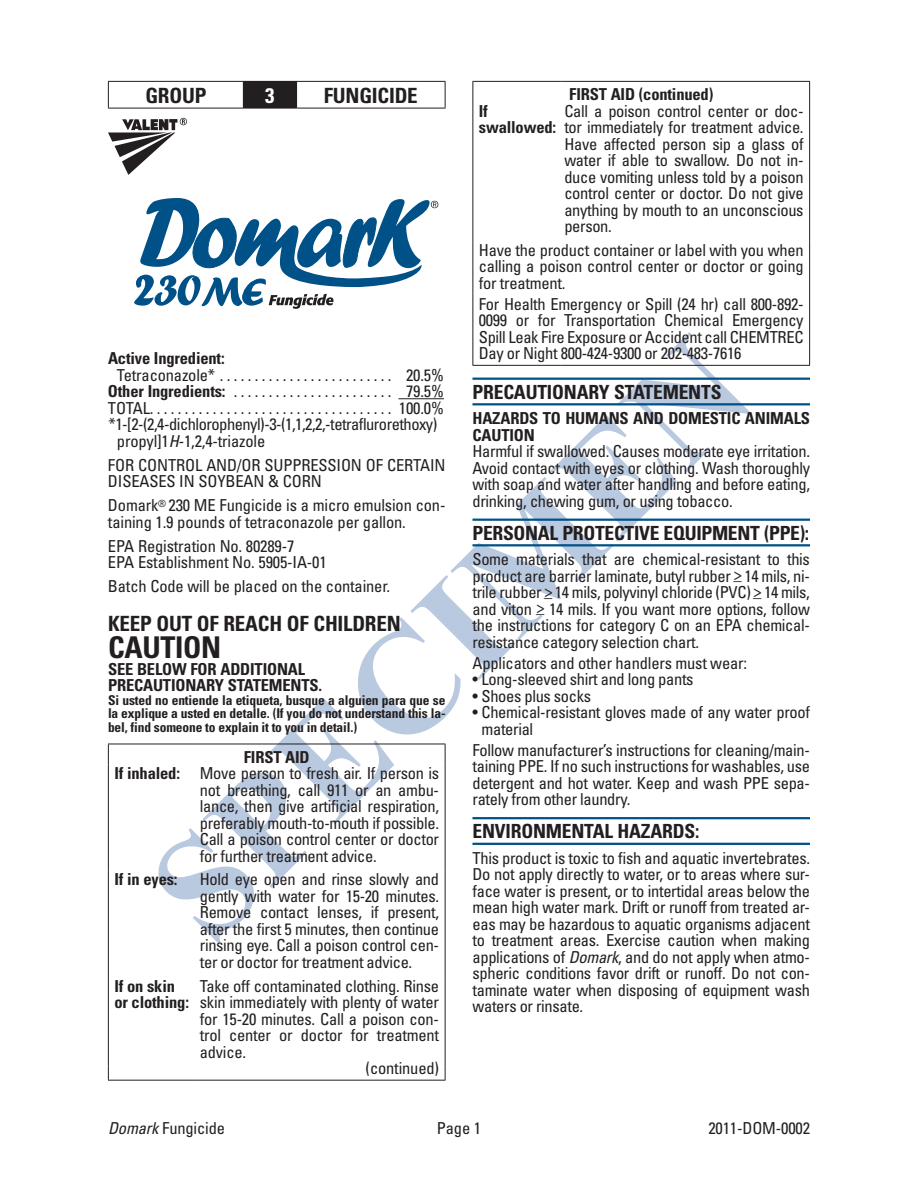
<style>
.page{position:relative;width:918px;height:1188px;background:#fff}
.page>*{position:absolute;margin:0;border:0;box-sizing:border-box;transform-origin:0 0}
.t1{font:700 condensed 30px "Univers";letter-spacing:-.01em;color:#231f20}
.t2{font:700 condensed 21px "Univers";letter-spacing:-.01em;color:#231f20}
.t3{font:700 condensed 21px "Univers";color:#fff}
.t4{font:700 condensed 19.5px "Univers";letter-spacing:-.01em;color:#231f20}
.t5{font:condensed 16.5px/16.5px "Univers";letter-spacing:-.02em;color:#231f20;text-align:justify}
.t6{font:700 condensed 16.5px/16.5px "Univers";letter-spacing:-.01em;color:#231f20}
.t7{font:700 condensed 13.5px/13.5px "Univers";letter-spacing:-.01em;color:#231f20;text-align:justify}
.s1{font-weight:700}
.s2{font-style:italic}
</style>
<div class="page">
<svg style="left:155px;top:332px;width:595px;height:612px"></svg>
<hr style="left:472px;top:378px;width:338px;height:2px;background:#005187">
<hr style="left:472px;top:403px;width:338px;height:2px;background:#005187">
<hr style="left:472px;top:519px;width:338px;height:2px;background:#005187">
<hr style="left:472px;top:544px;width:338px;height:2px;background:#005187">
<hr style="left:472px;top:817px;width:338px;height:2px;background:#005187">
<hr style="left:472px;top:843px;width:338px;height:2px;background:#005187">
<hr style="left:472px;top:81px;width:89px;height:1px;background:#231f20">
<svg style="left:472px;top:82px;width:1px;height:20px"></svg>
<hr style="left:561px;top:81px;width:249px;height:1px;background:#231f20">
<svg style="left:809px;top:82px;width:1px;height:20px"></svg>
<hr style="left:472px;top:102px;width:1px;height:139px;background:#231f20">
<hr style="left:809px;top:102px;width:1px;height:139px;background:#231f20">
<hr style="left:472px;top:241px;width:1px;height:124px;background:#231f20">
<hr style="left:809px;top:241px;width:1px;height:124px;background:#231f20">
<hr style="left:472px;top:365px;width:89px;height:1px;background:#231f20">
<hr style="left:561px;top:365px;width:249px;height:1px;background:#231f20">
<hr style="left:398px;top:398px;width:46px;height:1px;background:#231f20">
<svg style="left:108px;top:1067px;width:1px;height:13px"></svg>
<svg style="left:445px;top:1067px;width:1px;height:13px"></svg>
<hr style="left:108px;top:1080px;width:89px;height:1px;background:#231f20">
<hr style="left:197px;top:1080px;width:249px;height:1px;background:#231f20">
<hr style="left:108px;top:765px;width:1px;height:106px;background:#231f20">
<hr style="left:445px;top:765px;width:1px;height:106px;background:#231f20">
<hr style="left:108px;top:871px;width:1px;height:106px;background:#231f20">
<hr style="left:445px;top:871px;width:1px;height:106px;background:#231f20">
<hr style="left:108px;top:977px;width:1px;height:90px;background:#231f20">
<hr style="left:445px;top:977px;width:1px;height:90px;background:#231f20">
<hr style="left:108px;top:744px;width:89px;height:1px;background:#231f20">
<svg style="left:108px;top:744px;width:1px;height:21px"></svg>
<hr style="left:197px;top:744px;width:249px;height:1px;background:#231f20">
<svg style="left:445px;top:744px;width:1px;height:21px"></svg>
<svg style="left:108px;top:118px;width:79px;height:57px"></svg>
<div style="left:243px;top:81px;width:54px;height:27px;background:#231f20"></div>
<hr style="left:108px;top:81px;width:135px;height:1px;background:#231f20">
<svg style="left:108px;top:82px;width:1px;height:26px"></svg>
<hr style="left:297px;top:81px;width:148px;height:1px;background:#231f20">
<svg style="left:445px;top:82px;width:1px;height:26px"></svg>
<hr style="left:108px;top:108px;width:135px;height:1px;background:#231f20">
<hr style="left:243px;top:108px;width:54px;height:1px;background:#231f20">
<hr style="left:297px;top:108px;width:148px;height:1px;background:#231f20">
<svg style="left:134px;top:198px;width:304px;height:111px"></svg>
<p class="t2" style="left:145px;top:83px;width:63px">GROUP</p>
<p class="t3" style="left:265px;top:83px;width:11px">3</p>
<p class="t2" style="left:324px;top:83px;width:95px">FUNGICIDE</p>
<p class="t6" style="left:108px;top:350px;width:118px">Active Ingredient:</p>
<p class="t5" style="left:117px;top:366px;width:104px">Tetraconazole*..........................</p>
<p class="t5" style="left:406px;top:366px;width:39px">20.5%</p>
<p class="t5" style="left:108px;top:383px;width:127px"><span class="s1">Other Ingredients:</span> ........................</p>
<p class="t5" style="left:406px;top:383px;width:39px">79.5%</p>
<p class="t5" style="left:108px;top:399px;width:47px">TOTAL....................................</p>
<p class="t5" style="left:399px;top:399px;width:46px">100.0%</p>
<p class="t5" style="left:109px;top:416px;width:330px">*1-[2-(2,4-dichlorophenyl)-3-(1,1,2,2,-tetraflurorethoxy)</p>
<p class="t5" style="left:117px;top:432px;width:150px">propyl]1<span class="s2">H</span>-1,2,4-triazole</p>
<p class="t5" style="left:108px;top:456px;width:339px">FOR CONTROL AND/OR SUPPRESSION OF CERTAIN<br>DISEASES IN SOYBEAN &amp; CORN</p>
<p class="t5" style="left:108px;top:497px;width:339px">Domark<sup>®</sup> 230 ME Fungicide is a micro emulsion con&shy;taining 1.9 pounds of tetraconazole per gallon.</p>
<p class="t5" style="left:108px;top:537px;width:220px">EPA Registration No. 80289-7<br>EPA Establishment No. 5905-IA-01</p>
<p class="t5" style="left:108px;top:578px;width:284px">Batch Code will be placed on the container.</p>
<p class="t2" style="left:108px;top:611px;width:294px">KEEP OUT OF REACH OF CHILDREN</p>
<h1 class="t1" style="left:108px;top:629px;width:115px">CAUTION</h1>
<p class="t6" style="left:108px;top:660px;width:216px">SEE BELOW FOR ADDITIONAL<br>PRECAUTIONARY STATEMENTS.</p>
<p class="t7" style="left:108px;top:693px;width:339px">Si usted no entiende la etiqueta, busque a alguien para que se la explique a usted en detalle. (If you do not understand this la&shy;bel, find someone to explain it to you in detail.)</p>
<p class="t6" style="left:244px;top:749px;width:67px">FIRST AID</p>
<p class="t5" style="left:114px;top:765px;width:326px"><span class="s1">If inhaled:</span> Move person to fresh air. If person is</p>
<p class="t5" style="left:200px;top:781px;width:241px">not breathing, call 911 or an ambu-</p>
<p class="t5" style="left:200px;top:798px;width:241px">lance, then give artificial respiration,</p>
<p class="t5" style="left:200px;top:814px;width:241px">preferably mouth-to-mouth if possible.</p>
<p class="t5" style="left:200px;top:831px;width:241px">Call a poison control center or doctor</p>
<p class="t5" style="left:200px;top:847px;width:178px">for further treatment advice.</p>
<p class="t6" style="left:114px;top:871px;width:65px">If in eyes:</p>
<p class="t5" style="left:200px;top:871px;width:241px">Hold eye open and rinse slowly and gently with water for 15-20 minutes.<br>Remove contact lenses, if present, after the first 5 minutes, then continue rinsing eye. Call a poison control cen&shy;ter or doctor for treatment advice.</p>
<p class="t6" style="left:114px;top:977px;width:76px">If on skin or clothing:</p>
<p class="t5" style="left:200px;top:977px;width:241px">Take off contaminated clothing. Rinse</p>
<p class="t5" style="left:200px;top:994px;width:241px">skin immediately with plenty of water</p>
<p class="t5" style="left:200px;top:1010px;width:241px">for 15-20 minutes. Call a poison con-</p>
<p class="t5" style="left:200px;top:1027px;width:241px">trol center or doctor for treatment</p>
<p class="t5" style="left:200px;top:1043px;width:48px">advice.</p>
<p class="t5" style="left:366px;top:1059px;width:75px">(continued)</p>
<p class="t6" style="left:569px;top:86px;width:146px">FIRST AID (continued)</p>
<p class="t6" style="left:479px;top:102px;width:79px">If swallowed:</p>
<p class="t5" style="left:564px;top:102px;width:241px">Call a poison control center or doc&shy;tor immediately for treatment advice.<br>Have affected person sip a glass of water if able to swallow. Do not in&shy;duce vomiting unless told by a poison control center or doctor. Do not give anything by mouth to an unconscious person.</p>
<p class="t5" style="left:479px;top:241px;width:326px">Have the product container or label with you when calling a poison control center or doctor or going for treatment.</p>
<p class="t5" style="left:479px;top:295px;width:326px">For Health Emergency or Spill (24 hr) call 800-892- 0099 or for Transportation Chemical Emergency Spill Leak Fire Exposure or Accident call CHEMTREC Day or Night 800-424-9300 or 202-483-7616</p>
<p class="t4" style="left:472px;top:380px;width:251px">PRECAUTIONARY STATEMENTS</p>
<p class="t6" style="left:472px;top:410px;width:339px">HAZARDS TO HUMANS AND DOMESTIC ANIMALS<br>CAUTION</p>
<p class="t5" style="left:472px;top:443px;width:339px">Harmful if swallowed. Causes moderate eye irritation.<br>Avoid contact with eyes or clothing. Wash thoroughly with soap and water after handling and before eating, drinking, chewing gum, or using tobacco.</p>
<p class="t4" style="left:472px;top:521px;width:338px">PERSONAL PROTECTIVE EQUIPMENT (PPE):</p>
<p class="t5" style="left:472px;top:551px;width:339px">Some materials that are chemical-resistant to this product are barrier laminate, butyl rubber &gt;_ 14 mils, ni&shy;trile rubber &gt;_ 14 mils, polyvinyl chloride (PVC) &gt;_ 14 mils, and viton &gt;_ 14 mils. If you want more options, follow the instructions for category C on an EPA chemical&shy;resistance category selection chart.</p>
<p class="t5" style="left:472px;top:654px;width:276px">Applicators and other handlers must wear:</p>
<p class="t5" style="left:472px;top:671px;width:223px">• Long-sleeved shirt and long pants</p>
<p class="t5" style="left:472px;top:687px;width:120px">• Shoes plus socks</p>
<p class="t5" style="left:482px;top:704px;width:330px;text-indent:-9px">• Chemical-resistant gloves made of any water proof material</p>
<p class="t5" style="left:473px;top:741px;width:339px">Follow manufacturer’s instructions for cleaning/main&shy;taining PPE. If no such instructions for washables, use detergent and hot water. Keep and wash PPE sepa&shy;rately from other laundry.</p>
<p class="t4" style="left:472px;top:819px;width:229px">ENVIRONMENTAL HAZARDS:</p>
<p class="t5" style="left:472px;top:849px;width:339px">This product is toxic to fish and aquatic invertebrates.<br>Do not apply directly to water, or to areas where sur&shy;face water is present, or to intertidal areas below the mean high water mark. Drift or runoff from treated ar&shy;eas may be hazardous to aquatic organisms adjacent to treatment areas. Exercise caution when making applications of <span class="s2">Domark</span>, and do not apply when atmo&shy;spheric conditions favor drift or runoff. Do not con&shy;taminate water when disposing of equipment wash waters or rinsate.</p>
<p class="t5" style="left:108px;top:1120px;width:119px"><span class="s2">Domark</span> Fungicide</p>
<p class="t5" style="left:437px;top:1120px;width:46px">Page 1</p>
<p class="t5" style="left:708px;top:1120px;width:103px">2011-DOM-0002</p>
</div>
